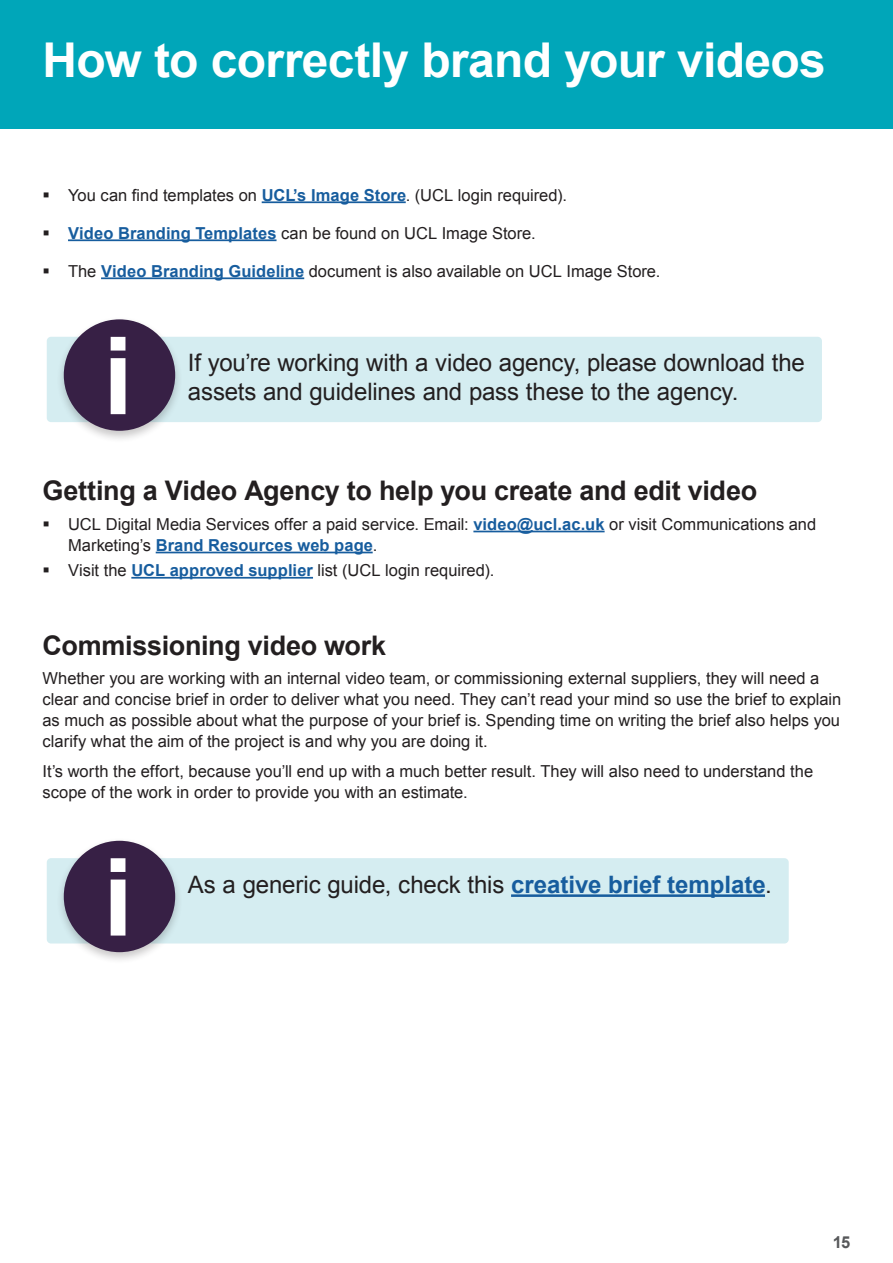
<style>
.page{position:relative;width:893px;height:1263px;background:#fff}
.page>*{position:absolute;margin:0;border:0;box-sizing:border-box;transform-origin:0 0}
.t1{font:700 108px "Arial";color:#fff}
.p_h1{font:700 48px "Arial";letter-spacing:-.015em;color:#fff}
.p_h2{font:700 27px "Arial";letter-spacing:-.01em;color:#231f20}
.p-boxout-blue{font:24px/28.8px "Arial";letter-spacing:-.005em;color:#231f20}
.p_body{font:16.5px/21px "Arial";color:#231f20}
.t2{font:700 16.5px "Arial";color:#57585a}
.s1{font-weight:700;color:#175d9e}
</style>
<div class="page">
<div style="left:0;top:0;width:893px;height:129px;background:#00a6b9"></div>
<hr style="left:262px;top:201px;width:144px;height:2px;background:#175d9e">
<hr style="left:68px;top:239px;width:209px;height:2px;background:#175d9e">
<hr style="left:101px;top:277px;width:203px;height:2px;background:#175d9e">
<div style="left:47px;top:337px;width:775px;height:85px;background:#d5edf1;border-radius:4px"></div>
<hr style="left:473px;top:531px;width:132px;height:1px;background:#175d9e">
<hr style="left:156px;top:552px;width:217px;height:1px;background:#175d9e">
<hr style="left:131px;top:577px;width:182px;height:2px;background:#175d9e">
<div style="left:47px;top:858px;width:742px;height:85px;background:#d5edf1;border-radius:4px"></div>
<hr style="left:511px;top:894px;width:254px;height:3px;background:#175d9e">
<div style="left:55px;top:315px;width:128px;height:128px;background:#231f20;opacity:.25"></div>
<div style="left:64px;top:319px;width:111px;height:112px;background:#372045;border-radius:50%"></div>
<div style="left:55px;top:837px;width:128px;height:127px;background:#231f20;opacity:.25"></div>
<div style="left:64px;top:841px;width:111px;height:111px;background:#372045;border-radius:50%"></div>
<p class="p_h1" style="left:43px;top:29px;width:785px">How to correctly brand your videos</p>
<p class="p_body" style="left:43px;top:184px;width:526px">▪ You can find templates on <span class="s1">UCL’s Image Store</span>. (UCL login required).</p>
<p class="p_body" style="left:43px;top:222px;width:495px">▪ <span class="s1">Video Branding Templates</span> can be found on UCL Image Store.</p>
<p class="p_body" style="left:43px;top:260px;width:619px">▪ The <span class="s1">Video Branding Guideline</span> document is also available on UCL Image Store.</p>
<p class="t1" style="left:103px;top:304px;width:32px">i</p>
<p class="p-boxout-blue" style="left:188px;top:349px;width:618px">If you’re working with a video agency, please download the assets and guidelines and pass these to the agency.</p>
<p class="p_h2" style="left:43px;top:473px;width:716px">Getting a Video Agency to help you create and edit video</p>
<p class="p_body" style="left:68px;top:514px;width:750px;text-indent:-26px">▪ UCL Digital Media Services offer a paid service. Email: <span class="s1">video@ucl.ac.uk</span> or visit Communications and<br>Marketing’s <span class="s1">Brand Resources web page</span>.</p>
<p class="p_body" style="left:43px;top:560px;width:453px">▪ Visit the <span class="s1">UCL approved supplier</span> list (UCL login required).</p>
<p class="p_h2" style="left:43px;top:627px;width:345px">Commissioning video work</p>
<p class="p_body" style="left:43px;top:668px;width:800px">Whether you are working with an internal video team, or commissioning external suppliers, they will need a clear and concise brief in order to deliver what you need. They can’t read your mind so use the brief to explain as much as possible about what the purpose of your brief is. Spending time on writing the brief also helps you clarify what the aim of the project is and why you are doing it.</p>
<p class="p_body" style="left:43px;top:761px;width:772px">It’s worth the effort, because you’ll end up with a much better result. They will also need to understand the scope of the work in order to provide you with an estimate.</p>
<p class="t1" style="left:103px;top:826px;width:32px">i</p>
<p class="p-boxout-blue" style="left:188px;top:870px;width:585px">As a generic guide, check this <span class="s1">creative brief template</span>.</p>
<p class="t2" style="left:833px;top:1231px;width:19px">15</p>
</div>
